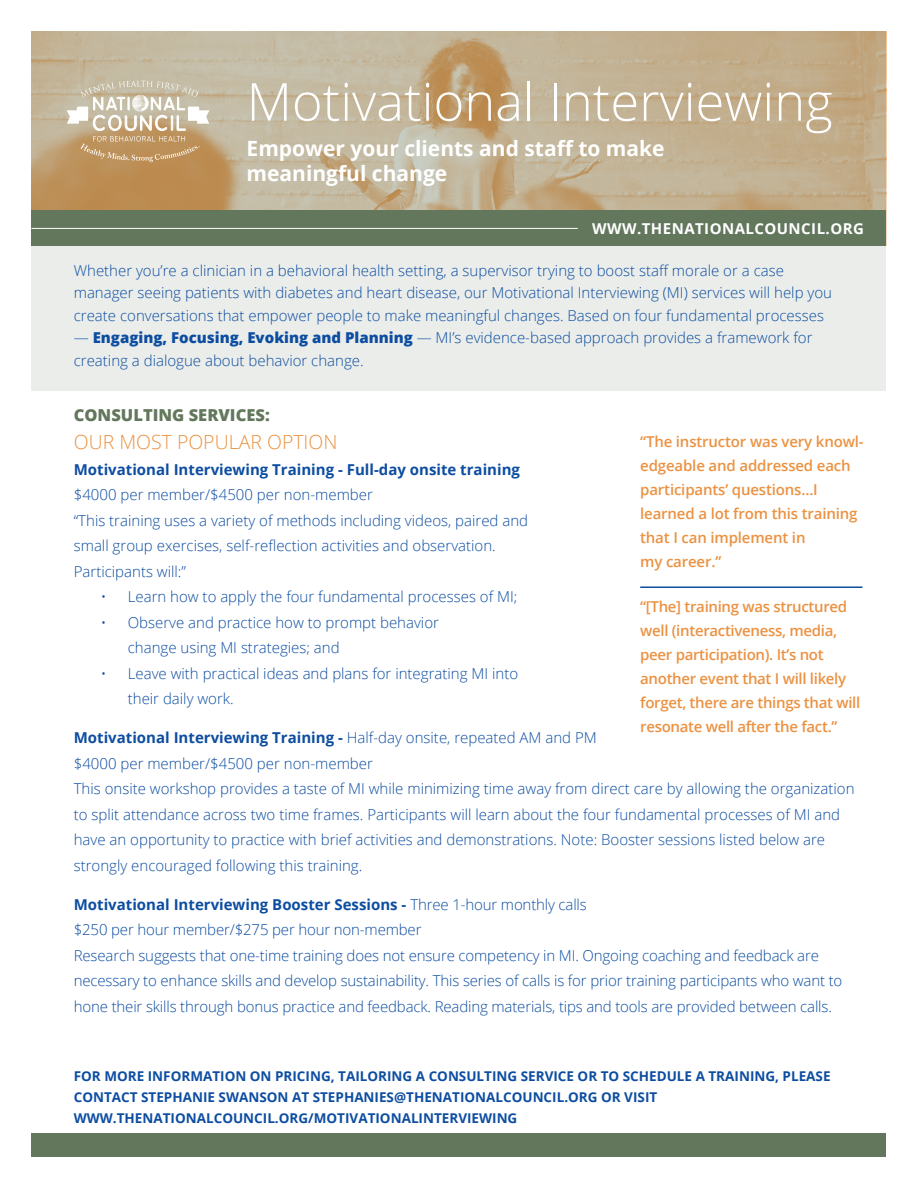
<style>
.page{position:relative;width:918px;height:1188px;background:#fff}
.page>*{position:absolute;margin:0;border:0;box-sizing:border-box;transform-origin:0 0}
.t1{font:300 52.5px "Open Sans";color:#fff}
.t2{font:700 21px/25.2px "Open Sans";color:#fff}
.t3{font:300 19.5px "Open Sans";color:#eb9242}
.t4{font:800 16.5px "Open Sans";color:#63775d}
.t5{font:300 15px/25.5px "Open Sans";color:#0d4da1}
.t6{font:600 15px/24px "Open Sans";letter-spacing:-.02em;color:#eb9242}
.t7{font:700 15px "Open Sans";color:#0d4da1}
.t8{font:700 15px "Open Sans";letter-spacing:.03em;color:#fff}
.t9{font:700 13.5px/21px "Open Sans";color:#0d4da1}
.s1{font-weight:800}
.s2{font-weight:700}
</style>
<div class="page">
<div style="left:32px;top:1133px;width:854px;height:23px;background:#63775d"></div>
<div style="left:32px;top:246px;width:854px;height:145px;background:#eaedea"></div>
<svg style="left:32px;top:32px;width:854px;height:179px;background:#c1ae8e"></svg>
<div style="left:32px;top:211px;width:854px;height:35px;background:#63775d"></div>
<hr style="left:32px;top:228px;width:546px;height:1px;background:#fff">
<svg style="left:67px;top:81px;width:142px;height:81px;background:#ccb798"></svg>
<hr style="left:640px;top:586px;width:222px;height:2px;background:#0d4da1">
<p class="t1" style="left:247px;top:66px;width:588px">Motivational Interviewing</p>
<p class="t2" style="left:247px;top:135px;width:420px">Empower your clients and staff to make meaningful change</p>
<p class="t8" style="left:592px;top:218px;width:273px">WWW.THENATIONALCOUNCIL.ORG</p>
<p class="t5" style="left:74px;top:259px;width:760px;line-height:22.5px">Whether you’re a clinician in a behavioral health setting, a supervisor trying to boost staff morale or a case manager seeing patients with diabetes and heart disease, our Motivational Interviewing (MI) services will help you create conversations that empower people to make meaningful changes. Based on four fundamental processes</p>
<p class="t5" style="left:74px;top:326px;width:740px;line-height:22.5px">— <span class="s1">Engaging, Focusing, Evoking and Planning</span> — MI’s evidence-based approach provides a framework for creating a dialogue about behavior change.</p>
<p class="t4" style="left:74px;top:402px;width:197px">CONSULTING SERVICES:</p>
<p class="t3" style="left:74px;top:429px;width:265px">OUR MOST POPULAR OPTION</p>
<p class="t7" style="left:74px;top:459px;width:448px">Motivational Interviewing Training - Full-day onsite training</p>
<p class="t5" style="left:74px;top:482px;width:301px">$4000 per member/$4500 per non-member</p>
<p class="t5" style="left:74px;top:507px;width:456px">“This training uses a variety of methods including videos, paired and small group exercises, self-reflection activities and observation.<br>Participants will:”</p>
<p class="t5" style="left:101px;top:584px;width:418px">• Learn how to apply the four fundamental processes of MI;</p>
<p class="t5" style="left:128px;top:609px;width:313px;text-indent:-27px">• Observe and practice how to prompt behavior change using MI strategies; and</p>
<p class="t5" style="left:128px;top:660px;width:392px;text-indent:-27px">• Leave with practical ideas and plans for integrating MI into their daily work.</p>
<p class="t5" style="left:74px;top:725px;width:782px"><span class="s2">Motivational Interviewing Training -</span> Half-day onsite, repeated AM and PM<br>$4000 per member/$4500 per non-member<br>This onsite workshop provides a taste of MI while minimizing time away from direct care by allowing the organization to split attendance across two time frames. Participants will learn about the four fundamental processes of MI and have an opportunity to practice with brief activities and demonstrations. Note: Booster sessions listed below are strongly encouraged following this training.</p>
<p class="t5" style="left:74px;top:891px;width:770px"><span class="s2">Motivational Interviewing Booster Sessions -</span> Three 1-hour monthly calls<br>$250 per hour member/$275 per hour non-member<br>Research suggests that one-time training does not ensure competency in MI. Ongoing coaching and feedback are necessary to enhance skills and develop sustainability. This series of calls is for prior training participants who want to hone their skills through bonus practice and feedback. Reading materials, tips and tools are provided between calls.</p>
<p class="t6" style="left:640px;top:430px;width:225px">“The instructor was very knowl&shy;edgeable and addressed each participants’ questions...I learned a lot from this training that I can implement in</p>
<p class="t6" style="left:640px;top:550px;width:83px">my career.”</p>
<p class="t6" style="left:640px;top:594px;width:222px">“[The] training was structured well (interactiveness, media, peer participation). It’s not another event that I will likely forget, there are things that will resonate well after the fact.”</p>
<p class="t9" style="left:74px;top:1065px;width:758px">FOR MORE INFORMATION ON PRICING, TAILORING A CONSULTING SERVICE OR TO SCHEDULE A TRAINING, PLEASE<br>CONTACT STEPHANIE SWANSON AT STEPHANIES@THENATIONALCOUNCIL.ORG OR VISIT<br>WWW.THENATIONALCOUNCIL.ORG/MOTIVATIONALINTERVIEWING</p>
</div>
